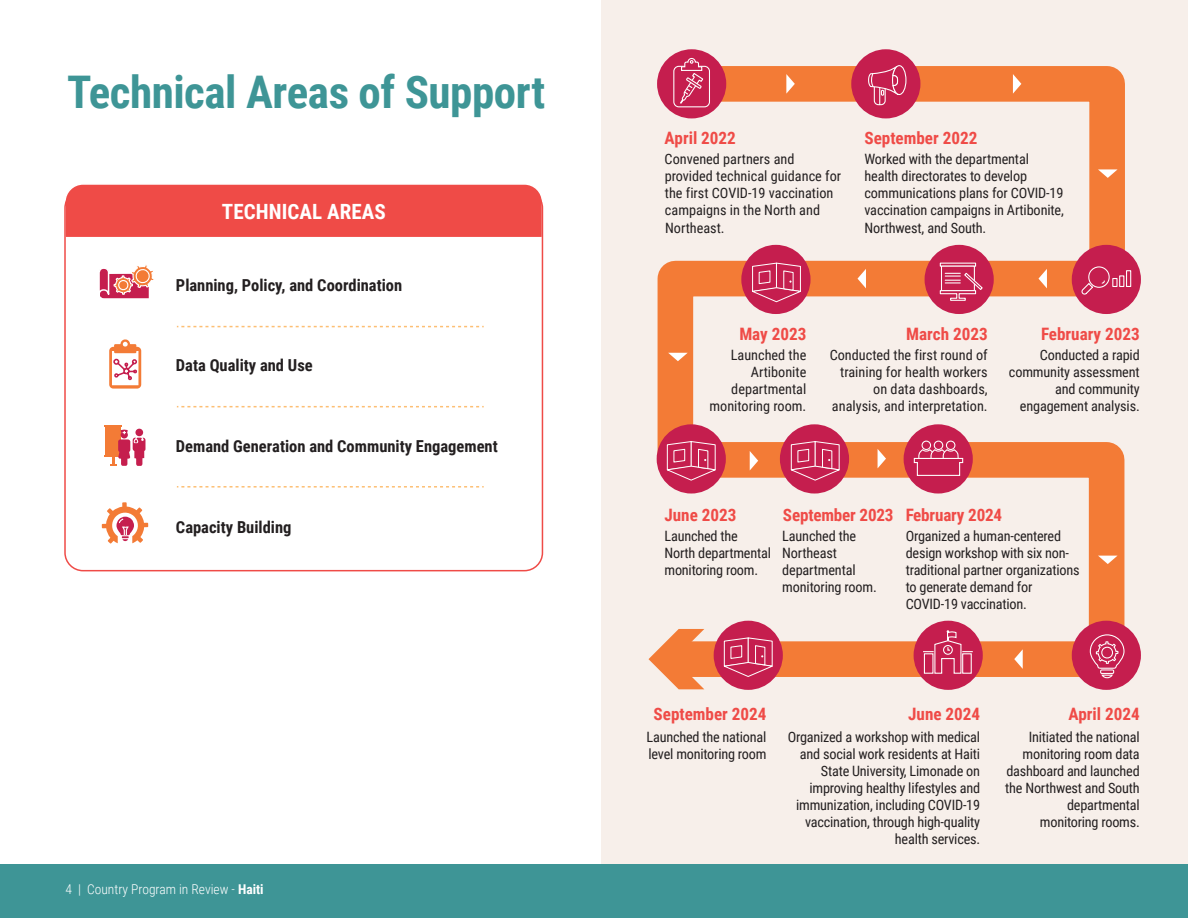
<style>
.page{position:relative;width:1188px;height:918px;background:#fff}
.page>*{position:absolute;margin:0;border:0;box-sizing:border-box;transform-origin:0 0}
.t1{font:700 45px "Roboto Condensed";letter-spacing:-.01em;color:#3e9596}
.t2{font:700 21px "Roboto Condensed";letter-spacing:.005em;color:#fff}
.t3{font:700 17.1px "Roboto Condensed";color:#ef4b47}
.t4{font:700 16.5px "Roboto Condensed";color:#231f20}
.t5{font:14.25px/17.1px "Roboto Condensed";letter-spacing:-.015em;color:#231f20}
.t6{font:300 13.5px "Roboto Condensed";color:#fff}
.s1{font-weight:700}
</style>
<div class="page">
<div style="left:0;top:864px;width:1188px;height:54px;background:#3e9596"></div>
<svg style="left:66px;top:184px;width:478px;height:55px;background:#ef5552"></svg>
<div style="left:64px;top:189px;width:479px;height:382px;border:2px solid #ef4b47;border-radius:18px"></div>
<svg style="left:99px;top:265px;width:55px;height:34px"></svg>
<svg style="left:177px;top:326px;width:307px;height:1px"></svg>
<svg style="left:177px;top:406px;width:307px;height:1px"></svg>
<svg style="left:177px;top:486px;width:307px;height:2px"></svg>
<svg style="left:105px;top:425px;width:41px;height:41px"></svg>
<svg style="left:109px;top:339px;width:32px;height:50px"></svg>
<svg style="left:102px;top:502px;width:46px;height:42px"></svg>
<div style="left:602px;top:0;width:586px;height:864px;background:#f7efea"></div>
<svg style="left:648px;top:49px;width:493px;height:641px"></svg>
<svg style="left:649px;top:629px;width:55px;height:60px"></svg>
<svg style="left:786px;top:74px;width:9px;height:20px"></svg>
<svg style="left:750px;top:451px;width:8px;height:20px"></svg>
<svg style="left:1098px;top:169px;width:20px;height:9px"></svg>
<svg style="left:668px;top:353px;width:20px;height:8px"></svg>
<svg style="left:1038px;top:269px;width:9px;height:19px"></svg>
<svg style="left:878px;top:449px;width:8px;height:19px"></svg>
<svg style="left:1098px;top:556px;width:20px;height:8px"></svg>
<div style="left:657px;top:49px;width:69px;height:69px;background:#c51e4e;border-radius:50%"></div>
<div style="left:1072px;top:621px;width:69px;height:69px;background:#c51e4e;border-radius:50%"></div>
<svg style="left:1014px;top:649px;width:9px;height:20px"></svg>
<div style="left:1072px;top:245px;width:69px;height:69px;background:#c51e4e;border-radius:50%"></div>
<div style="left:851px;top:49px;width:69px;height:69px;background:#c51e4e;border-radius:50%"></div>
<div style="left:925px;top:245px;width:69px;height:69px;background:#c51e4e;border-radius:50%"></div>
<svg style="left:1013px;top:74px;width:8px;height:20px"></svg>
<div style="left:657px;top:424px;width:69px;height:70px;background:#c51e4e;border-radius:50%"></div>
<svg style="left:868px;top:65px;width:39px;height:40px"></svg>
<div style="left:904px;top:424px;width:69px;height:70px;background:#c51e4e;border-radius:50%"></div>
<div style="left:741px;top:245px;width:70px;height:69px;background:#c51e4e;border-radius:50%"></div>
<div style="left:780px;top:424px;width:69px;height:70px;background:#c51e4e;border-radius:50%"></div>
<div style="left:941px;top:266px;width:34px;height:25px;border:1px solid #fff"></div>
<svg style="left:939px;top:272px;width:44px;height:29px"></svg>
<div style="left:914px;top:621px;width:69px;height:69px;background:#c51e4e;border-radius:50%"></div>
<svg style="left:858px;top:269px;width:8px;height:19px"></svg>
<div style="left:673px;top:66px;width:37px;height:41px;border:1px solid #fff;border-radius:5px"></div>
<svg style="left:680px;top:58px;width:24px;height:46px"></svg>
<svg style="left:913px;top:440px;width:51px;height:36px"></svg>
<svg style="left:1081px;top:266px;width:29px;height:29px"></svg>
<div style="left:1112px;top:278px;width:6px;height:9px;border:1px solid #fff"></div>
<div style="left:1119px;top:275px;width:5px;height:12px;border:1px solid #fff"></div>
<div style="left:1126px;top:270px;width:5px;height:17px;border:1px solid #fff"></div>
<svg style="left:923px;top:630px;width:50px;height:44px"></svg>
<svg style="left:1089px;top:634px;width:36px;height:45px"></svg>
<svg style="left:752px;top:262px;width:52px;height:41px"></svg>
<svg style="left:666px;top:441px;width:50px;height:40px"></svg>
<svg style="left:790px;top:441px;width:52px;height:40px"></svg>
<div style="left:714px;top:621px;width:69px;height:69px;background:#c51e4e;border-radius:50%"></div>
<svg style="left:723px;top:637px;width:50px;height:40px"></svg>
<h2 class="t1" style="left:67px;top:60px;width:480px">Technical Areas of Support</h2>
<h3 class="t2" style="left:222px;top:197px;width:166px">TECHNICAL AREAS</h3>
<p class="t4" style="left:176px;top:274px;width:228px">Planning, Policy, and Coordination</p>
<p class="t4" style="left:176px;top:353px;width:138px">Data Quality and Use</p>
<p class="t4" style="left:176px;top:434px;width:323px">Demand Generation and Community Engagement</p>
<p class="t4" style="left:176px;top:515px;width:117px">Capacity Building</p>
<p class="t6" style="left:66px;top:879px;width:200px">4 | Country Program in Review - <span class="s1">Haiti</span></p>
<p class="t3" style="left:665px;top:126px;width:73px">April 2022</p>
<p class="t5" style="left:665px;top:150px;width:178px">Convened partners and provided technical guidance for the first COVID-19 vaccination campaigns in the North and<br>Northeast.</p>
<p class="t3" style="left:864px;top:126px;width:114px">September 2022</p>
<p class="t5" style="left:864px;top:150px;width:201px">Worked with the departmental health directorates to develop communications plans for COVID-19 vaccination campaigns in Artibonite,<br>Northwest, and South.</p>
<p class="t3" style="left:739px;top:322px;width:69px">May 2023</p>
<p class="t5" style="left:710px;top:346px;width:98px;text-align:right">Launched the<br>Artibonite departmental monitoring room.</p>
<p class="t3" style="left:906px;top:322px;width:83px">March 2023</p>
<p class="t5" style="left:830px;top:346px;width:160px;text-align:right">Conducted the first round of training for health workers on data dashboards, analysis, and interpretation.</p>
<p class="t3" style="left:1041px;top:322px;width:100px">February 2023</p>
<p class="t5" style="left:1009px;top:346px;width:132px;text-align:right">Conducted a rapid community assessment and community engagement analysis.</p>
<p class="t3" style="left:665px;top:502px;width:73px">June 2023</p>
<p class="t5" style="left:665px;top:527px;width:108px">Launched the<br>North departmental monitoring room.</p>
<p class="t3" style="left:783px;top:502px;width:112px">September 2023</p>
<p class="t5" style="left:782px;top:527px;width:96px">Launched the<br>Northeast departmental monitoring room.</p>
<p class="t3" style="left:906px;top:502px;width:98px">February 2024</p>
<p class="t5" style="left:906px;top:527px;width:175px">Organized a human-centered design workshop with six non&shy;traditional partner organizations to generate demand for<br>COVID-19 vaccination.</p>
<p class="t3" style="left:654px;top:702px;width:114px">September 2024</p>
<p class="t5" style="left:647px;top:727px;width:121px">Launched the national level monitoring room</p>
<p class="t3" style="left:908px;top:702px;width:73px">June 2024</p>
<p class="t5" style="left:788px;top:727px;width:194px;text-align:right">Organized a workshop with medical and social work residents at Haiti<br>State University, Limonade on improving healthy lifestyles and immunization, including COVID-19 vaccination, through high-quality health services.</p>
<p class="t3" style="left:1068px;top:702px;width:73px">April 2024</p>
<p class="t5" style="left:1005px;top:727px;width:136px;text-align:right">Initiated the national monitoring room data dashboard and launched the Northwest and South departmental monitoring rooms.</p>
</div>
